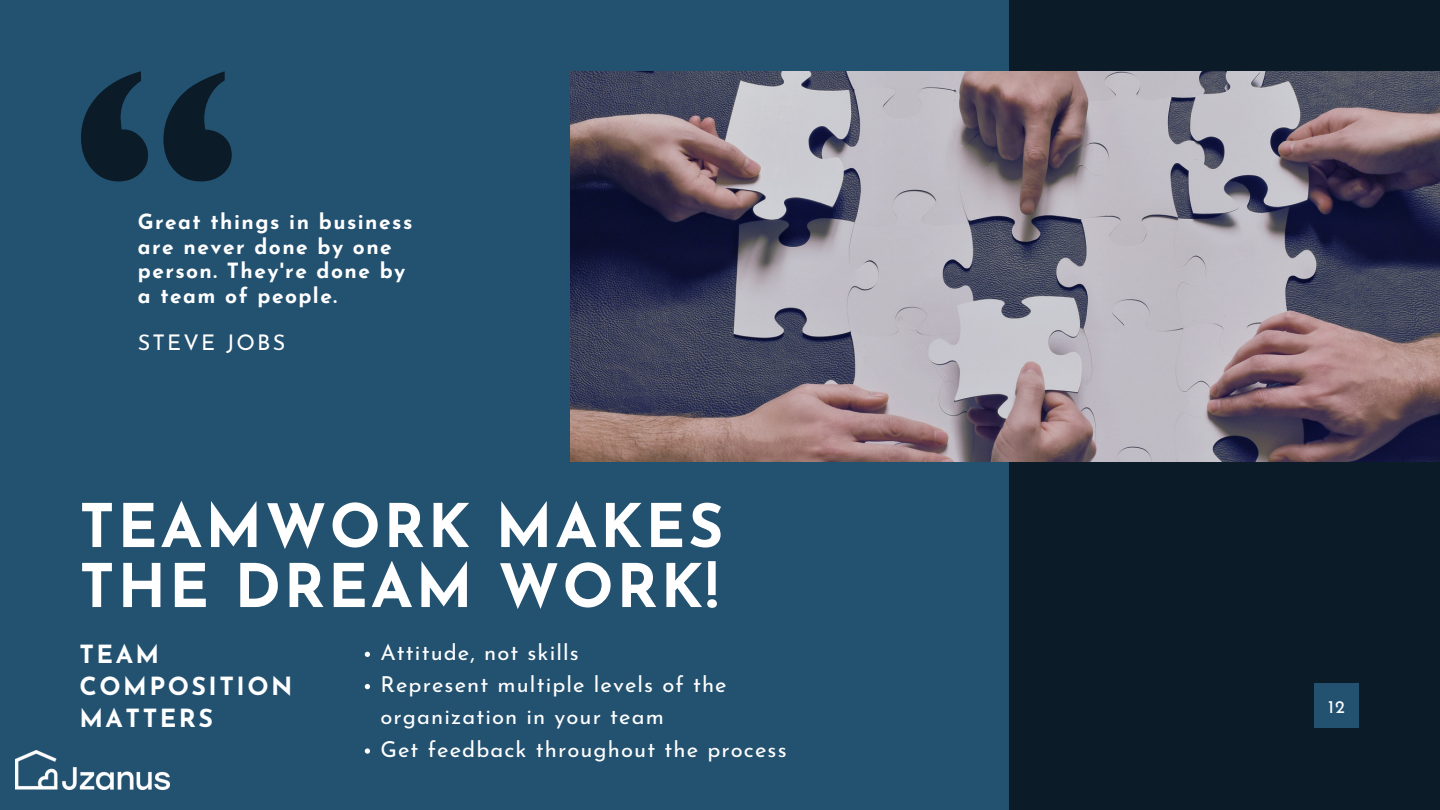
<style>
.page{position:relative;width:1440px;height:810px;background:#235170}
.page>*{position:absolute;margin:0;border:0;box-sizing:border-box;transform-origin:0 0}
.t1{font:700 60px/60px "Josefin Sans";letter-spacing:.05em;color:#fff}
.t2{font:700 25px/32.2px "Josefin Sans";letter-spacing:.1em;color:#fff}
.t3{font:22px/32.2px "Josefin Sans";letter-spacing:.05em;color:#fff}
.t4{font:21.6px "Josefin Sans";letter-spacing:.1em;color:#fff}
.t5{font:700 20.9px/25px "Josefin Sans";letter-spacing:.07em;color:#fff}
.t6{font:18px "Josefin Sans";color:#fff}
</style>
<div class="page">
<div style="left:1009px;top:0;width:431px;height:810px;background:#0b1b27"></div>
<img style="left:570px;top:71px;width:870px;height:391px">
<div style="left:1314px;top:684px;width:44px;height:44px;background:#235170"></div>
<svg style="left:365px;top:652px;width:5px;height:5px"></svg>
<svg style="left:365px;top:684px;width:5px;height:5px"></svg>
<svg style="left:365px;top:748px;width:5px;height:6px"></svg>
<svg style="left:81px;top:71px;width:151px;height:110px"></svg>
<img style="left:16px;top:751px;width:153px;height:39px">
<p class="t5" style="left:138px;top:211px;width:276px">Great things in business are never done by one person. They're done by a team of people.</p>
<p class="t4" style="left:138px;top:333px;width:149px">STEVE JOBS</p>
<h1 class="t1" style="left:79px;top:502px;width:645px">TEAMWORK MAKES<br>THE DREAM WORK!</h1>
<p class="t2" style="left:79px;top:640px;width:215px">TEAM<br>COMPOSITION<br>MATTERS</p>
<p class="t3" style="left:380px;top:638px;width:408px">Attitude, not skills<br>Represent multiple levels of the organization in your team<br>Get feedback throughout the process</p>
<p class="t6" style="left:1328px;top:700px;width:18px">12</p>
</div>
